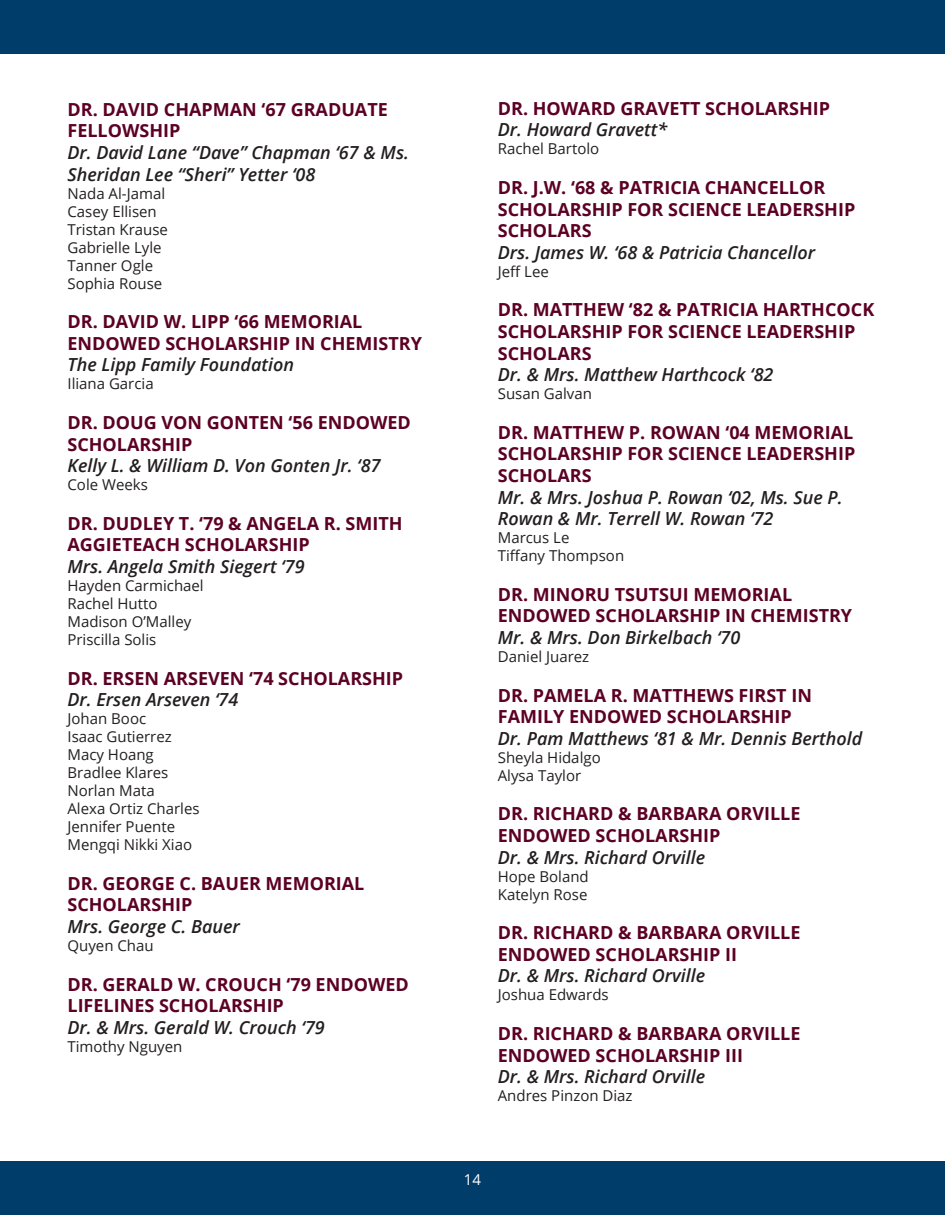
<style>
.page{position:relative;width:945px;height:1215px;background:#fff}
.page>*{position:absolute;margin:0;border:0;box-sizing:border-box;transform-origin:0 0}
.Scholarship_Recipients{font:700 18px/21.6px "Open Sans";color:#5c0024}
.Scholarship_Recipients-2{font:italic 600 18px/21.6px "Open Sans";color:#231f20}
.Scholarship_Recipients-3{font:15px/18px "Open Sans";color:#231f20}
.t1{font:15px "Open Sans";color:#fff}
.s1{font-weight:700;font-style:normal;color:#5c0024}
.s2{font-weight:600;font-style:italic;color:#231f20}
</style>
<div class="page">
<div style="left:0;top:0;width:945px;height:54px;background:#003d6a"></div>
<div style="left:0;top:1161px;width:945px;height:54px;background:#003d6a"></div>
<p class="Scholarship_Recipients-2" style="left:68px;top:98px;width:343px"><span class="s1">DR. DAVID CHAPMAN ‘67 GRADUATE<br>FELLOWSHIP<br></span>Dr. David Lane “Dave” Chapman ‘67 &amp; Ms.<br>Sheridan Lee “Sheri” Yetter ‘08</p>
<p class="Scholarship_Recipients-3" style="left:68px;top:184px;width:102px">Nada Al-Jamal<br>Casey Ellisen<br>Tristan Krause<br>Gabrielle Lyle<br>Tanner Ogle<br>Sophia Rouse</p>
<p class="Scholarship_Recipients" style="left:68px;top:310px;width:356px">DR. DAVID W. LIPP ‘66 MEMORIAL<br>ENDOWED SCHOLARSHIP IN CHEMISTRY<br><span class="s2">The Lipp Family Foundation</span></p>
<p class="Scholarship_Recipients-3" style="left:68px;top:375px;width:88px">Iliana Garcia</p>
<p class="Scholarship_Recipients" style="left:68px;top:411px;width:345px">DR. DOUG VON GONTEN ‘56 ENDOWED<br>SCHOLARSHIP<br><span class="s2">Kelly L. &amp; William D. Von Gonten Jr. ‘87</span></p>
<p class="Scholarship_Recipients-3" style="left:68px;top:475px;width:82px">Cole Weeks</p>
<p class="Scholarship_Recipients" style="left:68px;top:512px;width:337px">DR. DUDLEY T. ‘79 &amp; ANGELA R. SMITH<br>AGGIETEACH SCHOLARSHIP<br><span class="s2">Mrs. Angela Smith Siegert ‘79</span></p>
<p class="Scholarship_Recipients-3" style="left:68px;top:576px;width:138px">Hayden Carmichael<br>Rachel Hutto<br>Madison O’Malley<br>Priscilla Solis</p>
<p class="Scholarship_Recipients" style="left:68px;top:667px;width:337px">DR. ERSEN ARSEVEN ‘74 SCHOLARSHIP<br><span class="s2">Dr. Ersen Arseven ‘74</span></p>
<p class="Scholarship_Recipients-3" style="left:68px;top:709px;width:134px">Johan Booc<br>Isaac Gutierrez<br>Macy Hoang<br>Bradlee Klares<br>Norlan Mata<br>Alexa Ortiz Charles<br>Jennifer Puente<br>Mengqi Nikki Xiao</p>
<p class="Scholarship_Recipients" style="left:68px;top:872px;width:298px">DR. GEORGE C. BAUER MEMORIAL<br>SCHOLARSHIP<br><span class="s2">Mrs. George C. Bauer</span></p>
<p class="Scholarship_Recipients-3" style="left:68px;top:936px;width:88px">Quyen Chau</p>
<p class="Scholarship_Recipients" style="left:68px;top:973px;width:343px">DR. GERALD W. CROUCH ‘79 ENDOWED<br>LIFELINES SCHOLARSHIP<br><span class="s2">Dr. &amp; Mrs. Gerald W. Crouch ‘79</span></p>
<p class="Scholarship_Recipients-3" style="left:68px;top:1037px;width:116px">Timothy Nguyen</p>
<p class="Scholarship_Recipients" style="left:498px;top:97px;width:334px">DR. HOWARD GRAVETT SCHOLARSHIP<br><span class="s2">Dr. Howard Gravett*</span></p>
<p class="Scholarship_Recipients-3" style="left:498px;top:140px;width:103px">Rachel Bartolo</p>
<p class="Scholarship_Recipients" style="left:498px;top:176px;width:359px">DR. J.W. ‘68 &amp; PATRICIA CHANCELLOR<br>SCHOLARSHIP FOR SCIENCE LEADERSHIP<br>SCHOLARS<br><span class="s2">Drs. James W. ‘68 &amp; Patricia Chancellor</span></p>
<p class="Scholarship_Recipients-3" style="left:498px;top:262px;width:53px">Jeff Lee</p>
<p class="Scholarship_Recipients" style="left:498px;top:299px;width:378px">DR. MATTHEW ‘82 &amp; PATRICIA HARTHCOCK<br>SCHOLARSHIP FOR SCIENCE LEADERSHIP<br>SCHOLARS<br><span class="s2">Dr. &amp; Mrs. Matthew Harthcock ‘82</span></p>
<p class="Scholarship_Recipients-3" style="left:498px;top:384px;width:96px">Susan Galvan</p>
<p class="Scholarship_Recipients" style="left:498px;top:421px;width:359px">DR. MATTHEW P. ROWAN ‘04 MEMORIAL<br>SCHOLARSHIP FOR SCIENCE LEADERSHIP<br>SCHOLARS<br><span class="s2">Mr. &amp; Mrs. Joshua P. Rowan ‘02, Ms. Sue P.<br>Rowan &amp; Mr. Terrell W. Rowan ‘72</span></p>
<p class="Scholarship_Recipients-3" style="left:498px;top:528px;width:128px">Marcus Le<br>Tiffany Thompson</p>
<p class="Scholarship_Recipients" style="left:498px;top:583px;width:356px">DR. MINORU TSUTSUI MEMORIAL<br>ENDOWED SCHOLARSHIP IN CHEMISTRY<br><span class="s2">Mr. &amp; Mrs. Don Birkelbach ‘70</span></p>
<p class="Scholarship_Recipients-3" style="left:498px;top:647px;width:93px">Daniel Juarez</p>
<p class="Scholarship_Recipients" style="left:498px;top:684px;width:366px">DR. PAMELA R. MATTHEWS FIRST IN<br>FAMILY ENDOWED SCHOLARSHIP<br><span class="s2">Dr. Pam Matthews ‘81 &amp; Mr. Dennis Berthold</span></p>
<p class="Scholarship_Recipients-3" style="left:498px;top:748px;width:104px">Sheyla Hidalgo<br>Alysa Taylor</p>
<p class="Scholarship_Recipients" style="left:498px;top:803px;width:304px">DR. RICHARD &amp; BARBARA ORVILLE<br>ENDOWED SCHOLARSHIP<br><span class="s2">Dr. &amp; Mrs. Richard Orville</span></p>
<p class="Scholarship_Recipients-3" style="left:498px;top:867px;width:92px">Hope Boland<br>Katelyn Rose</p>
<p class="Scholarship_Recipients" style="left:498px;top:921px;width:304px">DR. RICHARD &amp; BARBARA ORVILLE<br>ENDOWED SCHOLARSHIP II<br><span class="s2">Dr. &amp; Mrs. Richard Orville</span></p>
<p class="Scholarship_Recipients-3" style="left:498px;top:986px;width:112px">Joshua Edwards</p>
<p class="Scholarship_Recipients" style="left:498px;top:1022px;width:304px">DR. RICHARD &amp; BARBARA ORVILLE<br>ENDOWED SCHOLARSHIP III<br><span class="s2">Dr. &amp; Mrs. Richard Orville</span></p>
<p class="Scholarship_Recipients-3" style="left:498px;top:1086px;width:136px">Andres Pinzon Diaz</p>
<p class="t1" style="left:464px;top:1169px;width:19px">14</p>
</div>
